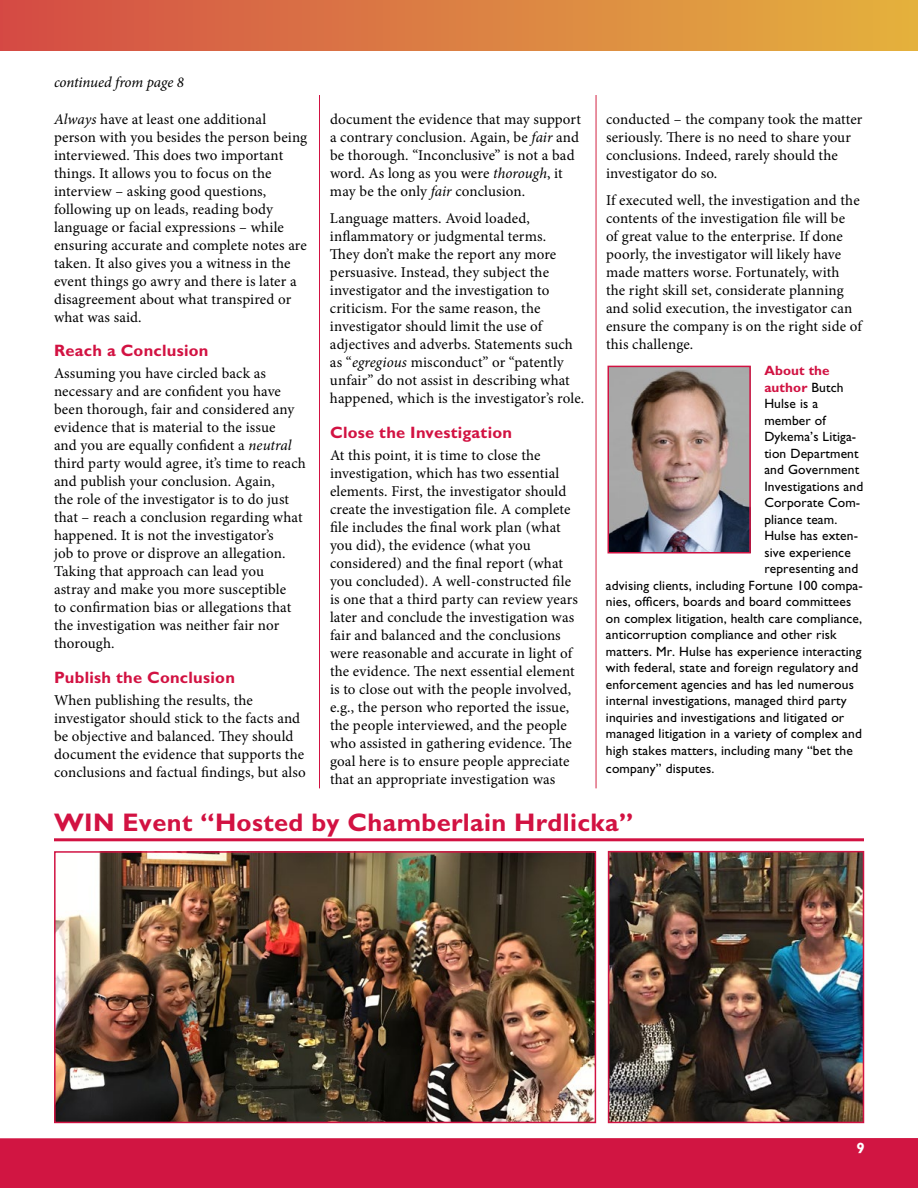
<style>
.page{position:relative;width:918px;height:1188px;background:#fff}
.page>*{position:absolute;margin:0;border:0;box-sizing:border-box;transform-origin:0 0}
.t1{font:700 25.5px "Gill Sans";letter-spacing:.015em;color:#d21242}
.t2{font:700 16.5px "Gill Sans";letter-spacing:.015em;color:#d21242}
.t3{font:15px/18px "Minion Pro";letter-spacing:.005em;color:#000}
.t4{font:italic 15px "Minion Pro";letter-spacing:-.01em;color:#000}
.t5{font:700 15px "Gill Sans";color:#fff}
.t6{font:13.5px "Gill Sans";letter-spacing:.01em;color:#000}
.t7{font:700 13.5px "Gill Sans";letter-spacing:.01em;color:#d11242}
.s1{font-style:italic}
.s2{font-weight:400;color:#000}
</style>
<div class="page">
<hr style="left:54px;top:838px;width:810px;height:3px;background:#d21242">
<img style="left:57px;top:854px;width:536px;height:254px">
<div style="left:54px;top:851px;width:542px;height:272px;border:2px solid #d11242"></div>
<img style="left:611px;top:854px;width:250px;height:254px">
<div style="left:608px;top:851px;width:256px;height:272px;border:2px solid #d11242"></div>
<div style="left:0;top:0;width:918px;height:50px;background:linear-gradient(to right,#d44c46,#e4b23f)"></div>
<svg style="left:0;top:1108px;width:918px;height:80px"></svg>
<img style="left:611px;top:369px;width:137px;height:182px">
<div style="left:608px;top:366px;width:143px;height:188px;border:2px solid #d11242"></div>
<p class="t4" style="left:54px;top:72px;width:131px">continued from page 8</p>
<p class="t3" style="left:54px;top:110px;width:255px"><span class="s1">Always</span> have at least one additional person with you besides the person being interviewed. This does two important things. It allows you to focus on the interview – asking good questions, following up on leads, reading body language or facial expressions – while ensuring accurate and complete notes are taken. It also gives you a witness in the event things go awry and there is later a disagreement about what transpired or what was said.</p>
<p class="t2" style="left:54px;top:341px;width:156px">Reach a Conclusion</p>
<p class="t3" style="left:54px;top:365px;width:253px">Assuming you have circled back as necessary and are confident you have been thorough, fair and considered any evidence that is material to the issue<br>and you are equally confident a <span class="s1">neutral </span>third party would agree, it’s time to reach and publish your conclusion. Again,<br>the role of the investigator is to do just that – reach a conclusion regarding what happened. It is not the investigator’s<br>job to prove or disprove an allegation.<br>Taking that approach can lead you<br>astray and make you more susceptible<br>to confirmation bias or allegations that the investigation was neither fair nor thorough.</p>
<p class="t2" style="left:54px;top:667px;width:182px">Publish the Conclusion</p>
<p class="t3" style="left:54px;top:691px;width:253px">When publishing the results, the investigator should stick to the facts and be objective and balanced. They should document the evidence that supports the conclusions and factual findings, but also</p>
<p class="t3" style="left:330px;top:110px;width:253px">document the evidence that may support a contrary conclusion. Again, be <span class="s1">fair</span> and be thorough. “Inconclusive” is not a bad word. As long as you were <span class="s1">thorough</span>, it may be the only <span class="s1">fair</span> conclusion.</p>
<p class="t3" style="left:330px;top:209px;width:256px">Language matters. Avoid loaded, inflammatory or judgmental terms.<br>They don’t make the report any more persuasive. Instead, they subject the investigator and the investigation to criticism. For the same reason, the investigator should limit the use of adjectives and adverbs. Statements such as “<span class="s1">egregious</span> misconduct” or “patently unfair” do not assist in describing what happened, which is the investigator’s role.</p>
<p class="t2" style="left:330px;top:422px;width:184px">Close the Investigation</p>
<p class="t3" style="left:330px;top:446px;width:249px">At this point, it is time to close the investigation, which has two essential elements. First, the investigator should create the investigation file. A complete file includes the final work plan (what you did), the evidence (what you considered) and the final report (what you concluded). A well-constructed file is one that a third party can review years later and conclude the investigation was fair and balanced and the conclusions were reasonable and accurate in light of the evidence. The next essential element is to close out with the people involved, e.g., the person who reported the issue, the people interviewed, and the people who assisted in gathering evidence. The goal here is to ensure people appreciate that an appropriate investigation was</p>
<p class="t3" style="left:606px;top:110px;width:258px">conducted – the company took the matter seriously. There is no need to share your conclusions. Indeed, rarely should the investigator do so.</p>
<p class="t3" style="left:606px;top:191px;width:257px">If executed well, the investigation and the contents of the investigation file will be<br>of great value to the enterprise. If done poorly, the investigator will likely have made matters worse. Fortunately, with the right skill set, considerate planning and solid execution, the investigator can ensure the company is on the right side of this challenge.</p>
<p class="t7" style="left:764px;top:363px;width:67px">About the</p>
<p class="t7" style="left:764px;top:379px;width:81px">author <span class="s2">Butch</span></p>
<p class="t6" style="left:764px;top:396px;width:55px">Hulse is a</p>
<p class="t6" style="left:764px;top:412px;width:63px">member of</p>
<p class="t6" style="left:764px;top:429px;width:93px">Dykema’s Litiga-</p>
<p class="t6" style="left:764px;top:445px;width:96px">tion Department</p>
<p class="t6" style="left:764px;top:462px;width:96px">and Government</p>
<p class="t6" style="left:764px;top:478px;width:100px">Investigations and</p>
<p class="t6" style="left:764px;top:495px;width:97px">Corporate Com-</p>
<p class="t6" style="left:764px;top:511px;width:75px">pliance team.</p>
<p class="t6" style="left:764px;top:528px;width:95px">Hulse has exten-</p>
<p class="t6" style="left:764px;top:544px;width:88px">sive experience</p>
<p class="t6" style="left:764px;top:561px;width:95px">representing and</p>
<p class="t6" style="left:606px;top:577px;width:258px">advising clients, including Fortune 100 compa-</p>
<p class="t6" style="left:606px;top:594px;width:247px">nies, officers, boards and board committees</p>
<p class="t6" style="left:606px;top:610px;width:258px">on complex litigation, health care compliance,</p>
<p class="t6" style="left:606px;top:627px;width:232px">anticorruption compliance and other risk</p>
<p class="t6" style="left:606px;top:643px;width:257px">matters. Mr. Hulse has experience interacting</p>
<p class="t6" style="left:606px;top:660px;width:254px">with federal, state and foreign regulatory and</p>
<p class="t6" style="left:606px;top:676px;width:249px">enforcement agencies and has led numerous</p>
<p class="t6" style="left:606px;top:693px;width:242px">internal investigations, managed third party</p>
<p class="t6" style="left:606px;top:709px;width:240px">inquiries and investigations and litigated or</p>
<p class="t6" style="left:606px;top:726px;width:257px">managed litigation in a variety of complex and</p>
<p class="t6" style="left:606px;top:742px;width:248px">high stakes matters, including many “bet the</p>
<p class="t6" style="left:606px;top:760px;width:110px">company” disputes.</p>
<h1 class="t1" style="left:54px;top:808px;width:581px">WIN Event “Hosted by Chamberlain Hrdlicka”</h1>
<p class="t5" style="left:856px;top:1139px;width:10px">9</p>
</div>
